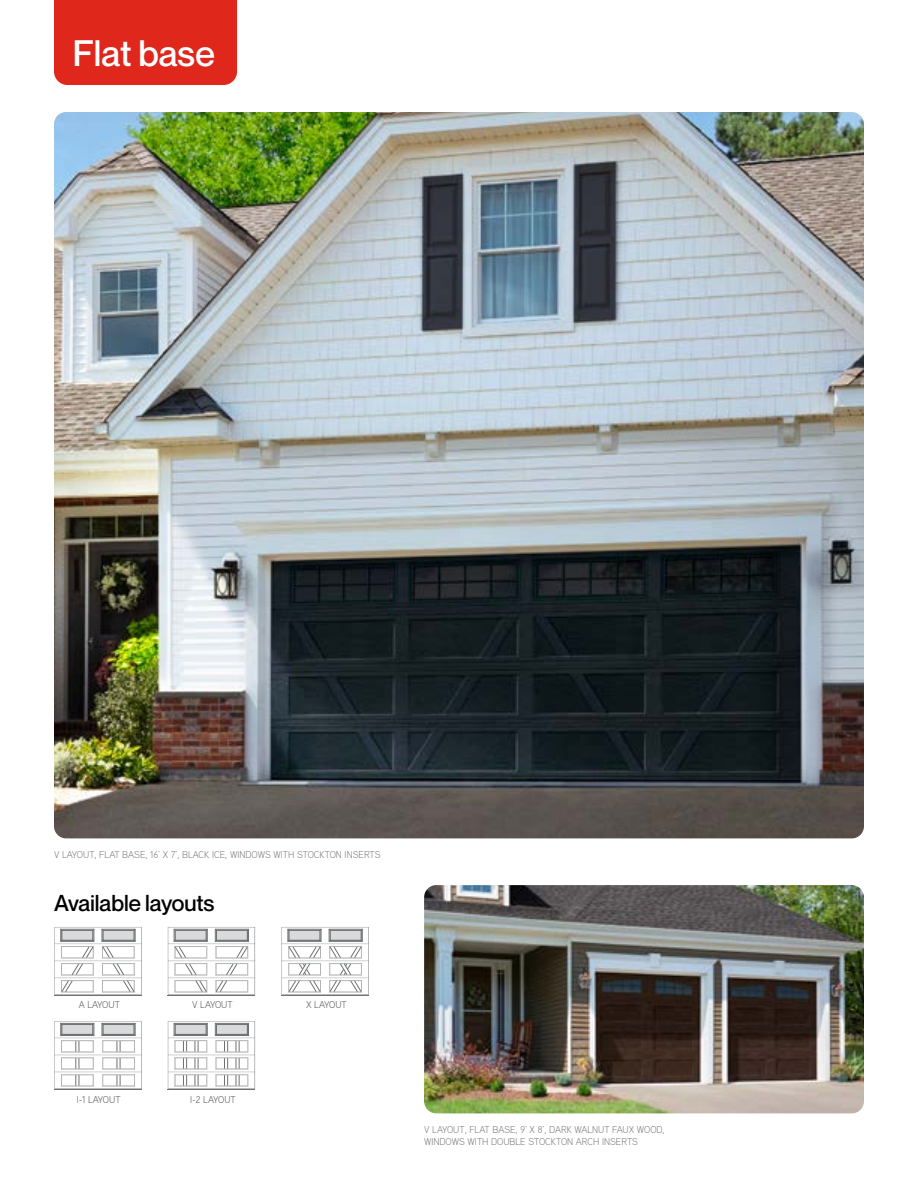
<style>
.page{position:relative;width:918px;height:1188px;background:#fff}
.page>*{position:absolute;margin:0;border:0;box-sizing:border-box;transform-origin:0 0}
.t1{font:500 36px "Neue Montreal";color:#fff}
.t2{font:500 22.5px "Neue Montreal";letter-spacing:-.005em;color:#000}
.t3{font:300 9.75px/11.2px "Aaux";color:#4b4b4d}
</style>
<div class="page">
<img style="left:54px;top:112px;width:810px;height:726px">
<div style="left:54px;top:0;width:183px;height:85px;background:#df271c"></div>
<hr style="left:54px;top:1089px;width:88px;height:1px;background:#707172">
<svg style="left:54px;top:1021px;width:88px;height:68px"></svg>
<div style="left:61px;top:1023px;width:33px;height:13px;border:1px solid #707172"></div>
<div style="left:102px;top:1023px;width:33px;height:13px;border:1px solid #707172"></div>
<div style="left:62px;top:1025px;width:31px;height:9px;background:#d9dadb"></div>
<div style="left:62px;top:1024px;width:31px;height:11px;border:1px solid #707172"></div>
<div style="left:103px;top:1025px;width:31px;height:9px;background:#d9dadb"></div>
<div style="left:103px;top:1024px;width:31px;height:11px;border:1px solid #707172"></div>
<hr style="left:168px;top:1089px;width:87px;height:1px;background:#707172">
<svg style="left:168px;top:1021px;width:87px;height:68px"></svg>
<div style="left:174px;top:1023px;width:33px;height:13px;border:1px solid #707172"></div>
<div style="left:215px;top:1023px;width:34px;height:13px;border:1px solid #707172"></div>
<div style="left:175px;top:1025px;width:31px;height:9px;background:#d9dadb"></div>
<div style="left:175px;top:1024px;width:31px;height:11px;border:1px solid #707172"></div>
<div style="left:216px;top:1025px;width:31px;height:9px;background:#d9dadb"></div>
<div style="left:216px;top:1024px;width:32px;height:11px;border:1px solid #707172"></div>
<hr style="left:282px;top:995px;width:87px;height:1px;background:#707172">
<svg style="left:282px;top:927px;width:87px;height:68px"></svg>
<hr style="left:54px;top:995px;width:88px;height:1px;background:#707172">
<svg style="left:54px;top:927px;width:88px;height:68px"></svg>
<hr style="left:168px;top:995px;width:87px;height:1px;background:#707172">
<svg style="left:168px;top:927px;width:87px;height:68px"></svg>
<img style="left:424px;top:885px;width:440px;height:228px">
<h1 class="t1" style="left:73px;top:31px;width:144px">Flat base</h1>
<p class="t3" style="left:54px;top:849px;width:328px">V LAYOUT, FLAT BASE, 16’ X 7’, BLACK ICE, WINDOWS WITH STOCKTON INSERTS</p>
<h2 class="t2" style="left:54px;top:889px;width:162px">Available layouts</h2>
<p class="t3" style="left:79px;top:999px;width:43px">A LAYOUT</p>
<p class="t3" style="left:192px;top:999px;width:42px">V LAYOUT</p>
<p class="t3" style="left:306px;top:999px;width:42px">X LAYOUT</p>
<p class="t3" style="left:77px;top:1093px;width:45px">I-1 LAYOUT</p>
<p class="t3" style="left:190px;top:1093px;width:47px">I-2 LAYOUT</p>
<p class="t3" style="left:424px;top:1124px;width:242px">V LAYOUT, FLAT BASE, 9’ X 8’, DARK WALNUT FAUX WOOD,<br>WINDOWS WITH DOUBLE STOCKTON ARCH INSERTS</p>
</div>
